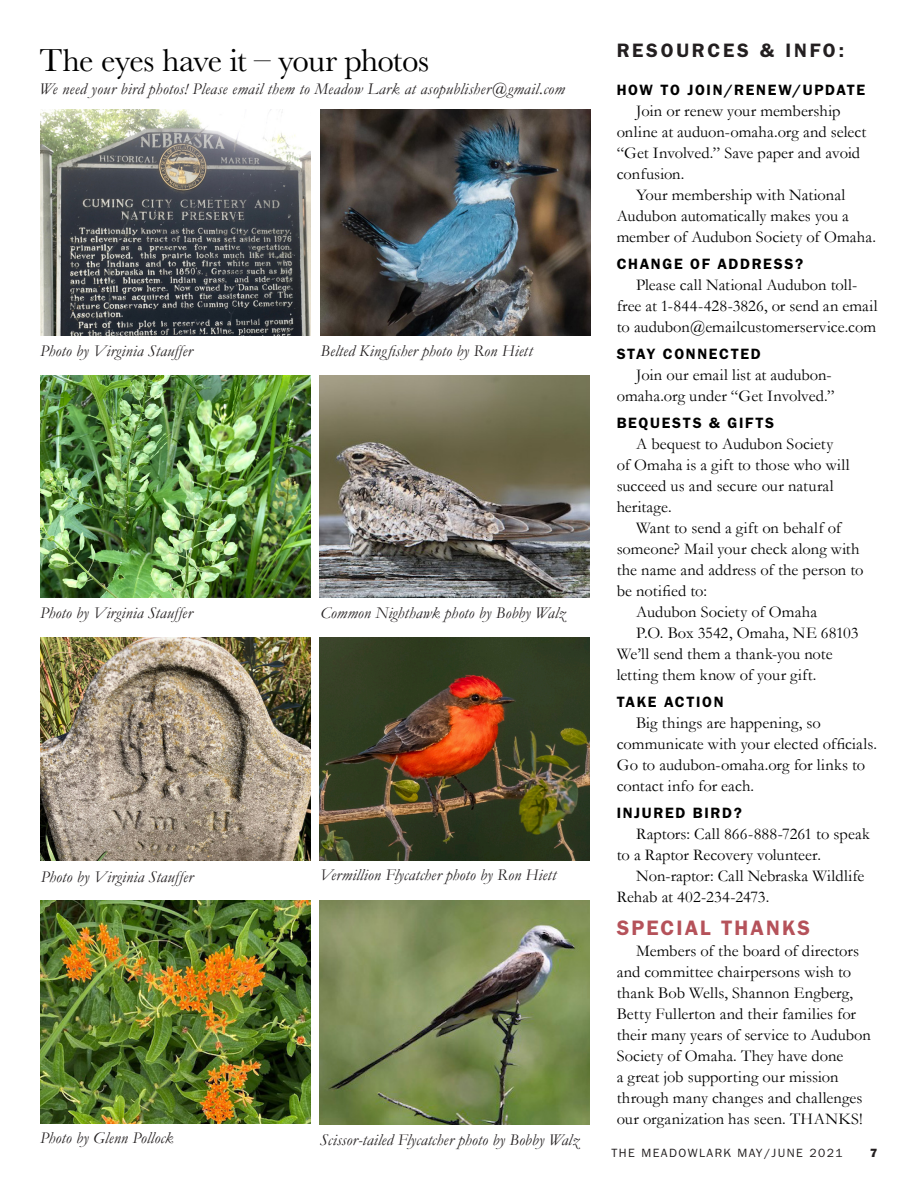
<style>
.page{position:relative;width:918px;height:1188px;background:#fff}
.page>*{position:absolute;margin:0;border:0;box-sizing:border-box;transform-origin:0 0}
.t1{font:33px "Baskerville";letter-spacing:-.025em;color:#000}
.t2{font:600 21px "Franklin Gothic";letter-spacing:.1em;color:#b5525a}
.t3{font:600 19.5px "Franklin Gothic";letter-spacing:.14em;color:#231f20}
.t4{font:16.5px/21px "Garamond";letter-spacing:.005em;color:#000}
.t5{font:italic 16.5px "Garamond";letter-spacing:.01em;color:#231f20}
.t6{font:600 15px "Franklin Gothic";letter-spacing:.11em;color:#000}
.t7{font:12px "Franklin Gothic";letter-spacing:.12em;color:#231f20}
.t8{font:800 12px "Franklin Gothic";color:#231f20}
</style>
<div class="page">
<img style="left:321px;top:109px;width:270px;height:226px">
<img style="left:320px;top:375px;width:270px;height:223px">
<img style="left:41px;top:109px;width:270px;height:226px">
<img style="left:40px;top:375px;width:270px;height:223px">
<img style="left:41px;top:638px;width:270px;height:223px">
<img style="left:40px;top:901px;width:270px;height:223px">
<img style="left:320px;top:901px;width:270px;height:223px">
<img style="left:320px;top:638px;width:270px;height:223px">
<p class="t1" style="left:39px;top:39px;width:391px">The eyes have it – your photos</p>
<p class="t5" style="left:39px;top:79px;width:527px">We need your bird photos! Please email them to Meadow Lark at asopublisher@gmail.com</p>
<p class="t5" style="left:40px;top:341px;width:154px">Photo by Virginia Stauffer</p>
<p class="t5" style="left:321px;top:341px;width:213px">Belted Kingfisher photo by Ron Hiett</p>
<p class="t5" style="left:40px;top:603px;width:154px">Photo by Virginia Stauffer</p>
<p class="t5" style="left:321px;top:603px;width:246px">Common Nighthawk photo by Bobby Walz</p>
<p class="t5" style="left:41px;top:867px;width:154px">Photo by Virginia Stauffer</p>
<p class="t5" style="left:320px;top:865px;width:238px">Vermillion Flycatcher photo by Ron Hiett</p>
<p class="t5" style="left:40px;top:1128px;width:135px">Photo by Glenn Pollock</p>
<p class="t5" style="left:320px;top:1130px;width:260px">Scissor-tailed Flycatcher photo by Bobby Walz</p>
<p class="t3" style="left:617px;top:39px;width:229px">RESOURCES &amp; INFO:</p>
<p class="t6" style="left:617px;top:81px;width:250px">HOW TO JOIN/RENEW/UPDATE</p>
<p class="t4" style="left:617px;top:100px;width:251px;text-indent:20px">Join or renew your membership online at auduon-omaha.org and select “Get Involved.” Save paper and avoid confusion.</p>
<p class="t4" style="left:617px;top:184px;width:261px;text-indent:20px">Your membership with National<br>Audubon automatically makes you a member of Audubon Society of Omaha.</p>
<p class="t6" style="left:617px;top:255px;width:188px">CHANGE OF ADDRESS?</p>
<p class="t4" style="left:617px;top:274px;width:262px;text-align:center">Please call National Audubon toll-<br>free at 1-844-428-3826, or send an email to audubon@emailcustomerservice.com</p>
<p class="t6" style="left:617px;top:345px;width:146px">STAY CONNECTED</p>
<p class="t4" style="left:617px;top:364px;width:219px;text-align:right">Join our email list at audubon&shy;omaha.org under “Get Involved.”</p>
<p class="t6" style="left:617px;top:414px;width:159px">BEQUESTS &amp; GIFTS</p>
<p class="t4" style="left:617px;top:433px;width:235px;text-indent:20px">A bequest to Audubon Society of Omaha is a gift to those who will succeed us and secure our natural heritage.</p>
<p class="t4" style="left:617px;top:517px;width:249px;text-indent:20px">Want to send a gift on behalf of someone? Mail your check along with the name and address of the person to be notified to:</p>
<p class="t4" style="left:636px;top:601px;width:182px">Audubon Society of Omaha</p>
<p class="t4" style="left:636px;top:622px;width:224px">P.O. Box 3542, Omaha, NE 68103</p>
<p class="t4" style="left:617px;top:643px;width:217px">We’ll send them a thank-you note letting them know of your gift.</p>
<p class="t6" style="left:617px;top:693px;width:108px">TAKE ACTION</p>
<p class="t4" style="left:617px;top:712px;width:262px;text-indent:20px">Big things are happening, so communicate with your elected officials.<br>Go to audubon-omaha.org for links to contact info for each.</p>
<p class="t6" style="left:617px;top:804px;width:127px">INJURED BIRD?</p>
<p class="t4" style="left:617px;top:823px;width:255px;text-indent:20px">Raptors: Call 866-888-7261 to speak to a Raptor Recovery volunteer.</p>
<p class="t4" style="left:617px;top:865px;width:249px;text-indent:20px">Non-raptor: Call Nebraska Wildlife<br>Rehab at 402-234-2473.</p>
<p class="t2" style="left:617px;top:915px;width:195px">SPECIAL THANKS</p>
<p class="t4" style="left:617px;top:940px;width:256px;text-indent:20px">Members of the board of directors and committee chairpersons wish to thank Bob Wells, Shannon Engberg, Betty Fullerton and their families for their many years of service to Audubon Society of Omaha. They have done<br>a great job supporting our mission through many changes and challenges our organization has seen. THANKS!</p>
<p class="t7" style="left:611px;top:1146px;width:233px">THE MEADOWLARK MAY/JUNE 2021</p>
<p class="t8" style="left:870px;top:1146px;width:9px">7</p>
</div>
